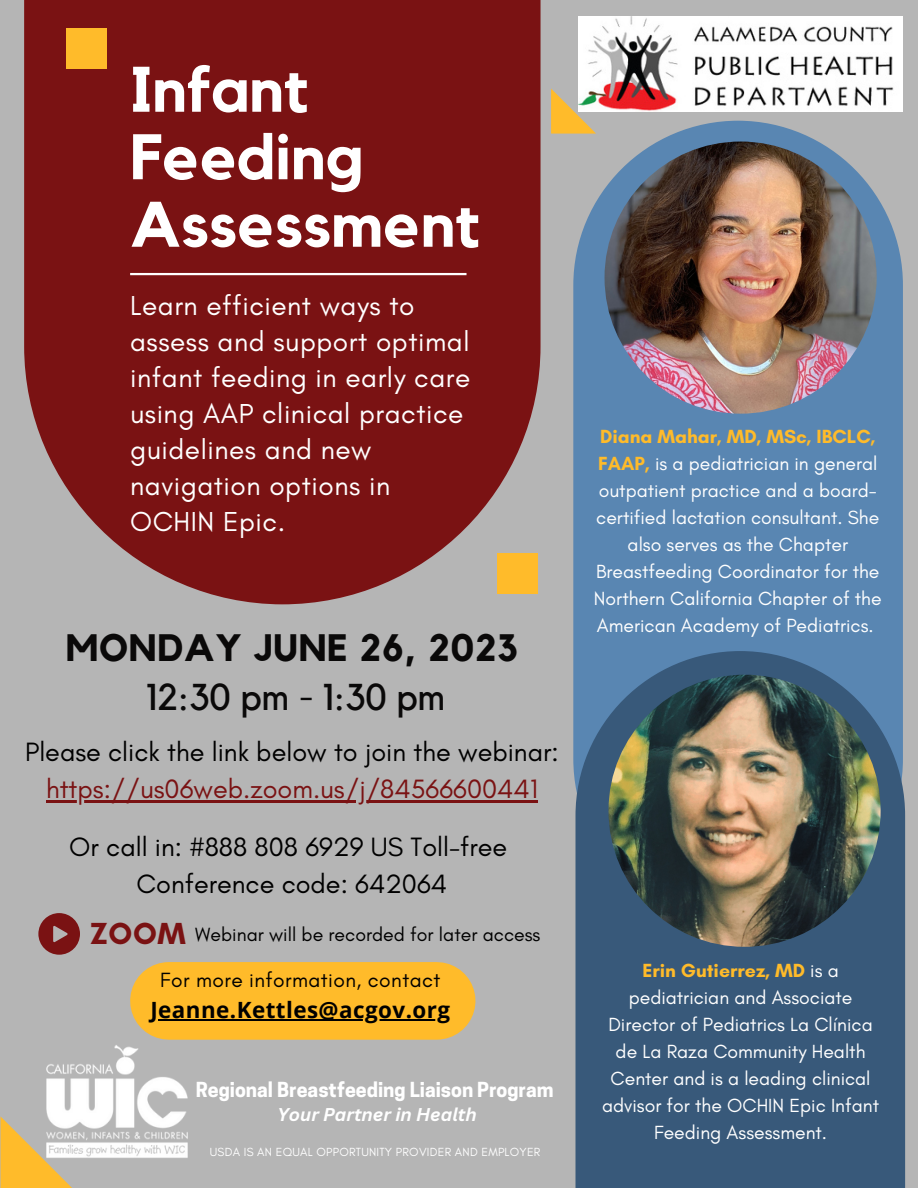
<style>
.page{position:relative;width:918px;height:1188px;background:#b5b5b5}
.page>*{position:absolute;margin:0;border:0;box-sizing:border-box;transform-origin:0 0}
.t1{font:700 63.45px/67.5px "Kollektif";color:#fff}
.t2{font:700 38.1px "Kollektif";letter-spacing:.02em;color:#0a0909}
.t3{font:37.2px "Kollektif";color:#0a0909}
.t4{font:700 31.05px "Glacial Indifference";color:#7a1213}
.t5{font:27.9px/36px "Glacial Indifference";letter-spacing:.02em;color:#fff}
.t6{font:27px "Glacial Indifference";color:#000}
.t7{font:27px "Glacial Indifference";color:#7a1213}
.t8{font:700 22.35px "Open Sans";letter-spacing:.02em;color:#000}
.t9{font:21px "Glacial Indifference";letter-spacing:.02em;color:#000}
.t10{font:19.5px "Glacial Indifference";color:#000}
.t11{font:700 19.5px "Cooper Hewitt";color:#fff}
.t12{font:19.35px/27px "Glacial Indifference";color:#fff;text-align:center}
.t13{font:italic 700 18px "Canva Sans";color:#fff}
.t14{font:12px "Glacial Indifference";letter-spacing:.02em;color:#fff}
.s1{font-weight:700;color:#ffbb2a}
</style>
<div class="page">
<div style="left:573px;top:121px;width:330px;height:802px;background:#5986b2;border-radius:165px"></div>
<svg style="left:24px;top:0;width:517px;height:604px;background:#7f2021"></svg>
<svg style="left:576px;top:651px;width:329px;height:537px;background:#3b5d7f"></svg>
<img style="left:609px;top:675px;width:272px;height:272px;border-radius:50%">
<img style="left:605px;top:142px;width:272px;height:272px;border-radius:50%">
<div style="left:66px;top:28px;width:41px;height:41px;background:#ffbb2a"></div>
<div style="left:497px;top:553px;width:41px;height:41px;background:#ffbb2a"></div>
<svg style="left:551px;top:89px;width:45px;height:45px"></svg>
<svg style="left:1px;top:1117px;width:71px;height:71px"></svg>
<hr style="left:130px;top:273px;width:337px;height:2px;background:#fff">
<img style="left:579px;top:17px;width:324px;height:94px">
<svg style="left:38px;top:913px;width:42px;height:42px"></svg>
<hr style="left:46px;top:800px;width:492px;height:3px;background:#7a1213">
<div style="left:169px;top:962px;width:268px;height:78px;background:#ffbb2a"></div>
<hr style="left:150px;top:1019px;width:301px;height:2px;background:#000">
<img style="left:33px;top:1034px;width:167px;height:139px">
<p class="t1" style="left:130px;top:58px;width:351px">Infant<br>Feeding<br>Assessment</p>
<p class="t5" style="left:130px;top:287px;width:342px">Learn efficient ways to assess and support optimal infant feeding in early care using AAP clinical practice guidelines and new navigation options in<br>OCHIN Epic.</p>
<p class="t2" style="left:66px;top:630px;width:454px">MONDAY JUNE 26, 2023</p>
<p class="t3" style="left:147px;top:680px;width:300px">12:30 pm - 1:30 pm</p>
<p class="t6" style="left:25px;top:735px;width:535px">Please click the link below to join the webinar:</p>
<p class="t7" style="left:46px;top:773px;width:493px">https://us06web.zoom.us/j/84566600441</p>
<p class="t6" style="left:69px;top:830px;width:439px">Or call in: #888 808 6929 US Toll-free</p>
<p class="t6" style="left:137px;top:867px;width:312px">Conference code: 642064</p>
<p class="t4" style="left:90px;top:915px;width:97px">ZOOM</p>
<p class="t10" style="left:195px;top:922px;width:347px">Webinar will be recorded for later access</p>
<p class="t9" style="left:160px;top:967px;width:282px">For more information, contact</p>
<p class="t8" style="left:150px;top:994px;width:301px">Jeanne.Kettles@acgov.org</p>
<p class="t11" style="left:196px;top:1083px;width:359px">Regional Breastfeeding Liaison Program</p>
<p class="t13" style="left:277px;top:1102px;width:201px">Your Partner in Health</p>
<p class="t14" style="left:210px;top:1145px;width:332px">USDA IS AN EQUAL OPPORTUNITY PROVIDER AND EMPLOYER</p>
<p class="t12" style="left:594px;top:423px;width:289px"><span class="s1">Diana Mahar, MD, MSc, IBCLC,<br>FAAP,</span> is a pediatrician in general outpatient practice and a board&shy;certified lactation consultant. She also serves as the Chapter<br>Breastfeeding Coordinator for the<br>Northern California Chapter of the<br>American Academy of Pediatrics.</p>
<p class="t12" style="left:608px;top:957px;width:266px"><span class="s1">Erin Gutierrez, MD</span> is a pediatrician and Associate<br>Director of Pediatrics La Clínica</p>
<p class="t12" style="left:602px;top:1038px;width:278px">de La Raza Community Health<br>Center and is a leading clinical advisor for the OCHIN Epic Infant<br>Feeding Assessment.</p>
</div>
